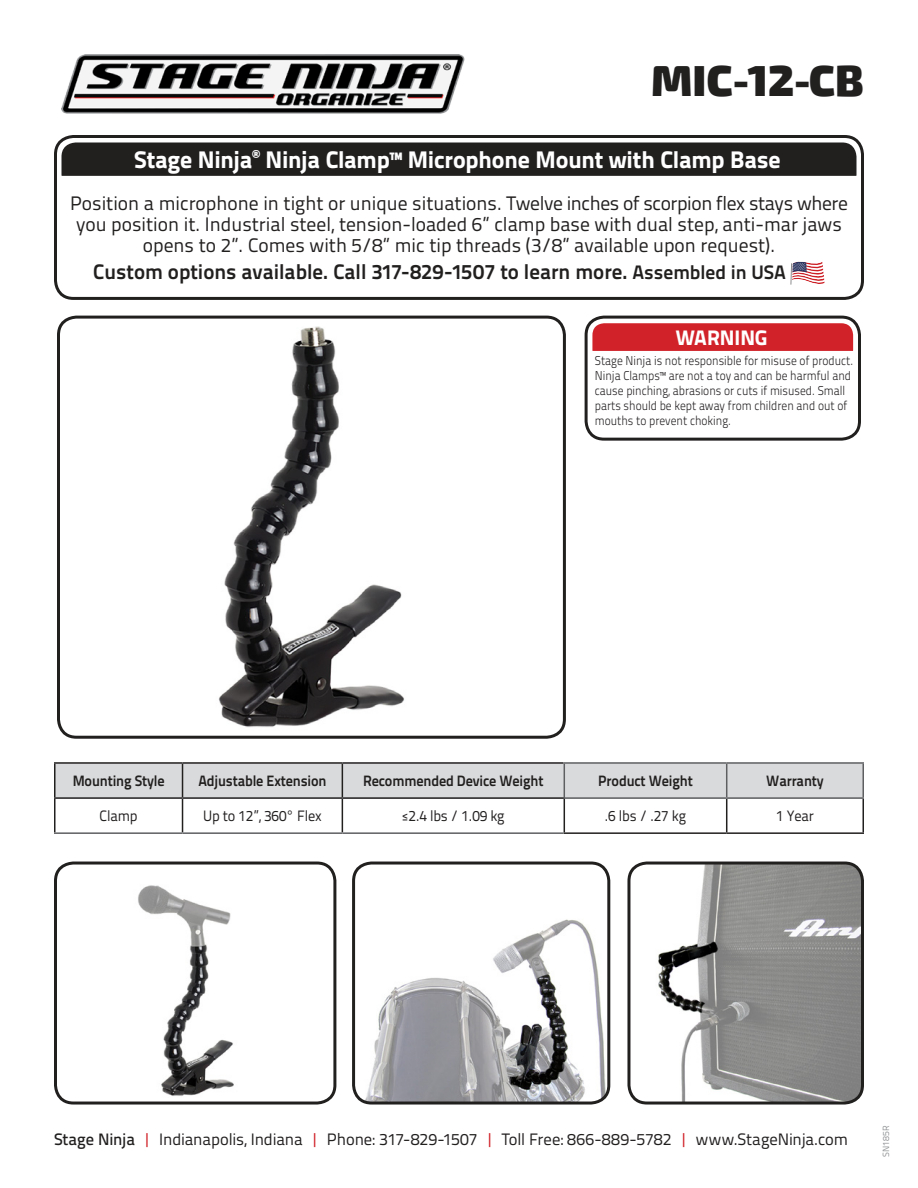
<style>
.page{position:relative;width:918px;height:1188px;background:#fff}
.page>*{position:absolute;margin:0;border:0;box-sizing:border-box;transform-origin:0 0}
.t1{font:900 43.5px "Exo 2";color:#221f1f}
.t2{font:800 24px "Titillium Text 22 L";letter-spacing:-.01em;color:#fff}
.t3{font:700 21px "Titillium Text 22 L";color:#221f1f}
.t4{font:800 21px "Titillium Text 22 L";color:#fff}
.t5{font:19.5px/21px "Titillium Text 22 L";color:#221f1f;text-align:center}
.t6{font:16.5px "Titillium Text 22 L";letter-spacing:-.005em;color:#221f1f}
.t7{font:700 15px "Titillium Text 22 L";letter-spacing:-.01em;color:#221f1f;scale:.95 1}
.t8{font:15px "Titillium Text 22 L";letter-spacing:-.01em;color:#221f1f;scale:.95 1}
.t9{font:300 12.75px/15px "Titillium Text 22 L";color:#221f1f;scale:.9 1}
.t10{font:9px "Titillium Text 22 L";color:#919395}
.s1{font-size:19.5px}
.s2{font-size:13.5px}
.s3{font-weight:500}
.s4{color:#d12229}
</style>
<div class="page">
<svg style="left:55px;top:136px;width:805px;height:40px;background:#3a3737"></svg>
<svg style="left:584px;top:315px;width:277px;height:45px"></svg>
<div style="left:54px;top:135px;width:810px;height:165px;border:3px solid #221f1f;border-radius:18px"></div>
<img style="left:631px;top:864px;width:231px;height:237px">
<div style="left:627px;top:862px;width:237px;height:243px;border:3px solid #221f1f;border-radius:18px"></div>
<img style="left:138px;top:885px;width:96px;height:211px">
<div style="left:54px;top:862px;width:282px;height:243px;border:3px solid #221f1f;border-radius:18px"></div>
<img style="left:354px;top:863px;width:255px;height:238px">
<div style="left:352px;top:862px;width:258px;height:243px;border:3px solid #221f1f;border-radius:18px"></div>
<img style="left:61px;top:55px;width:404px;height:59px">
<div style="left:585px;top:316px;width:276px;height:125px;border:3px solid #221f1f;border-radius:18px"></div>
<img style="left:219px;top:326px;width:185px;height:402px">
<div style="left:57px;top:316px;width:509px;height:423px;border:3px solid #221f1f;border-radius:18px"></div>
<svg style="left:791px;top:261px;width:34px;height:24px"></svg>
<div style="left:56px;top:764px;width:286px;height:33px;background:#d9dadc"></div>
<div style="left:342px;top:763px;width:222px;height:35px;background:#d9dadc"></div>
<div style="left:564px;top:763px;width:163px;height:35px;background:#d9dadc"></div>
<div style="left:727px;top:763px;width:136px;height:35px;background:#d9dadc"></div>
<hr style="left:54px;top:762px;width:129px;height:2px;background:#221f1f">
<hr style="left:54px;top:764px;width:2px;height:33px;background:#221f1f">
<hr style="left:183px;top:762px;width:159px;height:2px;background:#221f1f">
<hr style="left:182px;top:764px;width:1px;height:33px;background:#221f1f">
<hr style="left:342px;top:762px;width:222px;height:2px;background:#221f1f">
<hr style="left:342px;top:764px;width:1px;height:33px;background:#221f1f">
<hr style="left:54px;top:797px;width:129px;height:2px;background:#221f1f">
<hr style="left:54px;top:799px;width:2px;height:33px;background:#221f1f">
<hr style="left:183px;top:797px;width:159px;height:2px;background:#221f1f">
<hr style="left:182px;top:799px;width:1px;height:33px;background:#221f1f">
<hr style="left:342px;top:797px;width:223px;height:2px;background:#221f1f">
<hr style="left:342px;top:799px;width:1px;height:33px;background:#221f1f">
<hr style="left:564px;top:799px;width:1px;height:33px;background:#221f1f">
<hr style="left:726px;top:799px;width:1px;height:33px;background:#221f1f">
<hr style="left:863px;top:799px;width:1px;height:33px;background:#221f1f">
<hr style="left:564px;top:832px;width:163px;height:2px;background:#221f1f">
<hr style="left:727px;top:832px;width:137px;height:2px;background:#221f1f">
<hr style="left:564px;top:762px;width:163px;height:2px;background:#5e5f61">
<hr style="left:564px;top:764px;width:1px;height:33px;background:#5e5f61">
<hr style="left:727px;top:762px;width:137px;height:2px;background:#5e5f61">
<hr style="left:726px;top:764px;width:1px;height:33px;background:#5e5f61">
<hr style="left:863px;top:764px;width:1px;height:33px;background:#5e5f61">
<hr style="left:564px;top:797px;width:163px;height:2px;background:#5e5f61">
<hr style="left:727px;top:797px;width:137px;height:2px;background:#5e5f61">
<hr style="left:54px;top:832px;width:129px;height:2px;background:#5e5f61">
<hr style="left:183px;top:832px;width:159px;height:2px;background:#5e5f61">
<hr style="left:342px;top:832px;width:222px;height:2px;background:#5e5f61">
<h1 class="t1" style="left:651px;top:55px;width:214px">MIC-12-CB</h1>
<p class="t2" style="left:134px;top:151px;width:648px">Stage Ninja<sup>®</sup> Ninja Clamp™ Microphone Mount with Clamp Base</p>
<p class="t5" style="left:70px;top:194px;width:779px">Position a microphone in tight or unique situations. Twelve inches of scorpion flex stays where you position it. Industrial steel, tension-loaded 6” clamp base with dual step, anti-mar jaws opens to 2”. Comes with 5/8” mic tip threads (3/8” available upon request).</p>
<p class="t3" style="left:93px;top:264px;width:694px">Custom options available. Call 317-829-1507 to learn more. <span class="s1">Assembled in USA</span></p>
<p class="t4" style="left:675px;top:330px;width:94px">WARNING</p>
<p class="t9" style="left:595px;top:354px;width:288px">Stage Ninja is not responsible for misuse of product.<br>Ninja Clamps™ are not a toy and can be harmful and cause pinching, abrasions or cuts if misused. Small parts should be kept away from children and out of mouths to prevent choking.</p>
<p class="t7" style="left:73px;top:776px;width:98px">Mounting Style</p>
<p class="t7" style="left:198px;top:776px;width:136px">Adjustable Extension</p>
<p class="t7" style="left:363px;top:776px;width:191px">Recommended Device Weight</p>
<p class="t7" style="left:598px;top:776px;width:101px">Product Weight</p>
<p class="t7" style="left:766px;top:776px;width:62px">Warranty</p>
<p class="t8" style="left:100px;top:810px;width:41px">Clamp</p>
<p class="t8" style="left:203px;top:810px;width:126px">Up to 12”, 360° Flex</p>
<p class="t8" style="left:402px;top:810px;width:110px"><span class="s2">≤</span>2.4 lbs / 1.09 kg</p>
<p class="t8" style="left:605px;top:810px;width:87px">.6 lbs / .27 kg</p>
<p class="t8" style="left:776px;top:810px;width:41px">1 Year</p>
<p class="t6" style="left:54px;top:1132px;width:796px"><span class="s3">Stage Ninja</span> <span class="s4">|</span> Indianapolis, Indiana <span class="s4">|</span> Phone: 317-829-1507 <span class="s4">|</span> Toll Free: 866-889-5782 <span class="s4">|</span> www.StageNinja.com</p>
<p class="t10" style="left:882px;top:1157px;width:33px;rotate:-90deg">SN185R</p>
</div>
